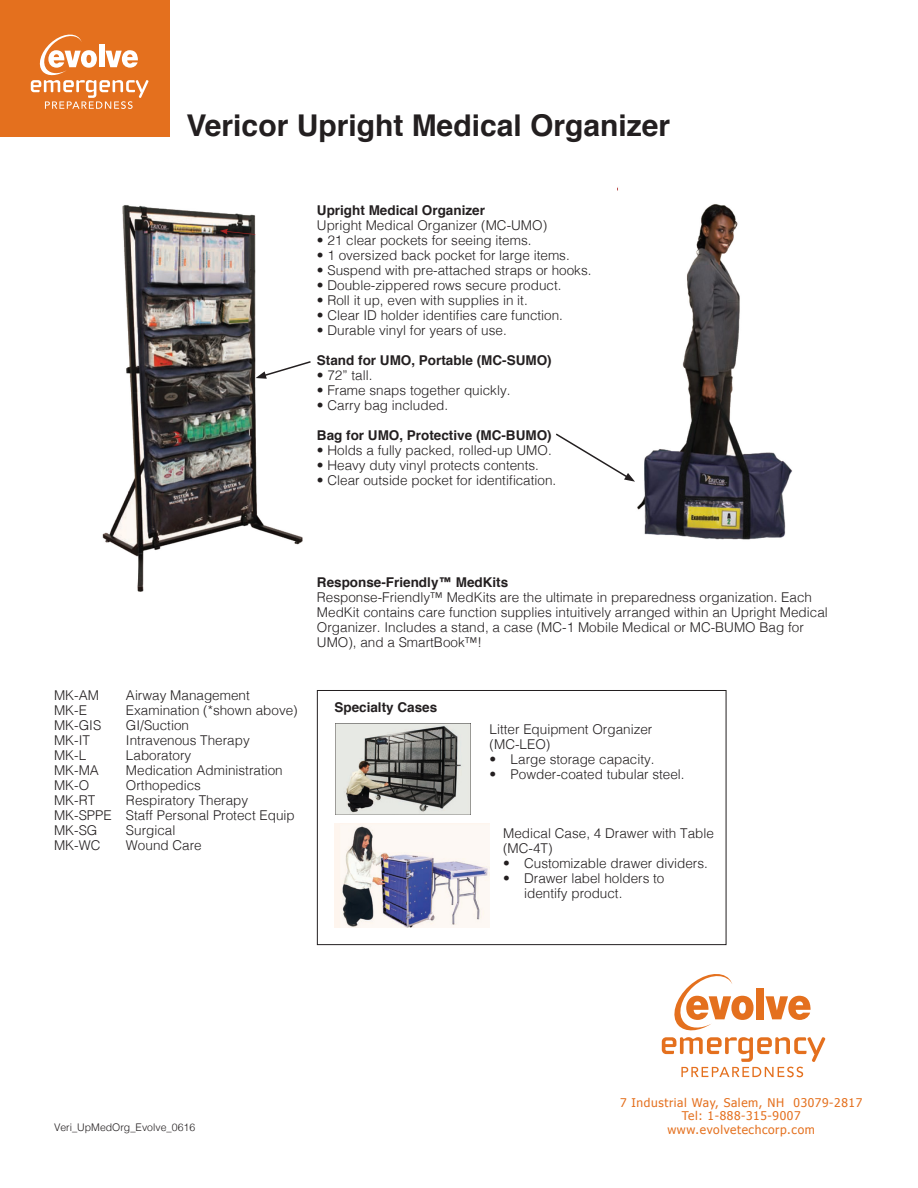
<style>
.page{position:relative;width:918px;height:1188px;background:#fff}
.page>*{position:absolute;margin:0;border:0;box-sizing:border-box;transform-origin:0 0}
.t1{font:700 30px "Helvetica";color:#231f20}
.t2{font:300 13.5px/15px "Helvetica";color:#231f20}
.t3{font:700 13.5px "Helvetica";color:#231f20}
.t4{font:12px "Tahoma";letter-spacing:.05em;color:#e4701e}
.t5{font:300 10.5px "Helvetica";color:#231f20}
</style>
<div class="page">
<img style="left:637px;top:204px;width:155px;height:336px">
<img style="left:102px;top:205px;width:201px;height:387px">
<img style="left:335px;top:724px;width:136px;height:90px">
<img style="left:334px;top:824px;width:155px;height:103px">
<div style="left:317px;top:690px;width:409px;height:255px;border:1px solid #231f20"></div>
<svg style="left:256px;top:360px;width:55px;height:19px"></svg>
<svg style="left:556px;top:433px;width:79px;height:49px"></svg>
<div style="left:0;top:0;width:170px;height:136px;background:#e4701e"></div>
<svg style="left:31px;top:34px;width:118px;height:75px"></svg>
<svg style="left:662px;top:974px;width:163px;height:103px"></svg>
<p class="t1" style="left:187px;top:102px;width:485px">Vericor Upright Medical Organizer</p>
<p class="t3" style="left:317px;top:199px;width:170px">Upright Medical Organizer</p>
<p class="t2" style="left:317px;top:217px;width:232px">Upright Medical Organizer (MC-UMO)</p>
<p class="t2" style="left:317px;top:232px;width:216px">• 21 clear pockets for seeing items.</p>
<p class="t2" style="left:317px;top:247px;width:254px">• 1 oversized back pocket for large items.</p>
<p class="t2" style="left:317px;top:262px;width:276px">• Suspend with pre-attached straps or hooks.</p>
<p class="t2" style="left:317px;top:277px;width:246px">• Double-zippered rows secure product.</p>
<p class="t2" style="left:317px;top:292px;width:212px">• Roll it up, even with supplies in it.</p>
<p class="t2" style="left:317px;top:307px;width:248px">• Clear ID holder identifies care function.</p>
<p class="t2" style="left:317px;top:322px;width:191px">• Durable vinyl for years of use.</p>
<p class="t3" style="left:317px;top:349px;width:236px">Stand for UMO, Portable (MC-SUMO)</p>
<p class="t2" style="left:317px;top:367px;width:57px">• 72” tall.</p>
<p class="t2" style="left:317px;top:382px;width:195px">• Frame snaps together quickly.</p>
<p class="t2" style="left:317px;top:397px;width:133px">• Carry bag included.</p>
<p class="t3" style="left:317px;top:424px;width:236px">Bag for UMO, Protective (MC-BUMO)</p>
<p class="t2" style="left:317px;top:442px;width:236px">• Holds a fully packed, rolled-up UMO.</p>
<p class="t2" style="left:317px;top:457px;width:224px">• Heavy duty vinyl protects contents.</p>
<p class="t2" style="left:317px;top:472px;width:241px">• Clear outside pocket for identification.</p>
<p class="t2" style="left:54px;top:687px;width:46px">MK-AM</p>
<p class="t2" style="left:126px;top:687px;width:125px">Airway Management</p>
<p class="t2" style="left:54px;top:702px;width:34px">MK-E</p>
<p class="t2" style="left:126px;top:702px;width:173px">Examination (*shown above)</p>
<p class="t2" style="left:54px;top:717px;width:49px">MK-GIS</p>
<p class="t2" style="left:126px;top:717px;width:65px">GI/Suction</p>
<p class="t2" style="left:54px;top:732px;width:38px">MK-IT</p>
<p class="t2" style="left:126px;top:732px;width:125px">Intravenous Therapy</p>
<p class="t2" style="left:54px;top:747px;width:34px">MK-L</p>
<p class="t2" style="left:126px;top:747px;width:67px">Laboratory</p>
<p class="t2" style="left:54px;top:762px;width:46px">MK-MA</p>
<p class="t2" style="left:126px;top:762px;width:158px">Medication Administration</p>
<p class="t2" style="left:54px;top:777px;width:37px">MK-O</p>
<p class="t2" style="left:126px;top:777px;width:77px">Orthopedics</p>
<p class="t2" style="left:54px;top:792px;width:43px">MK-RT</p>
<p class="t2" style="left:126px;top:792px;width:124px">Respiratory Therapy</p>
<p class="t2" style="left:54px;top:807px;width:242px">MK-SPPE Staff Personal Protect Equip</p>
<p class="t2" style="left:54px;top:822px;width:45px">MK-SG</p>
<p class="t2" style="left:126px;top:822px;width:51px">Surgical</p>
<p class="t2" style="left:54px;top:837px;width:48px">MK-WC</p>
<p class="t2" style="left:126px;top:837px;width:77px">Wound Care</p>
<p class="t3" style="left:317px;top:571px;width:193px">Response-Friendly™ MedKits</p>
<p class="t2" style="left:317px;top:589px;width:512px">Response-Friendly™ MedKits are the ultimate in preparedness organization. Each MedKit contains care function supplies intuitively arranged within an Upright Medical Organizer. Includes a stand, a case (MC-1 Mobile Medical or MC-BUMO Bag for UMO), and a SmartBook™!</p>
<p class="t3" style="left:334px;top:697px;width:104px">Specialty Cases</p>
<p class="t2" style="left:490px;top:720px;width:164px">Litter Equipment Organizer</p>
<p class="t2" style="left:490px;top:735px;width:62px">(MC-LEO)</p>
<p class="t2" style="left:490px;top:750px;width:167px">• Large storage capacity.</p>
<p class="t2" style="left:490px;top:765px;width:197px">• Powder-coated tubular steel.</p>
<p class="t2" style="left:503px;top:825px;width:212px">Medical Case, 4 Drawer with Table (MC-4T)</p>
<p class="t2" style="left:503px;top:855px;width:206px">• Customizable drawer dividers.</p>
<p class="t2" style="left:503px;top:870px;width:163px">• Drawer label holders to</p>
<p class="t2" style="left:524px;top:885px;width:100px">identify product.</p>
<p class="t4" style="left:620px;top:1095px;width:244px">7 Industrial Way, Salem, NH 03079-2817</p>
<p class="t4" style="left:682px;top:1108px;width:120px">Tel: 1-888-315-9007</p>
<p class="t5" style="left:54px;top:1119px;width:143px">Veri_UpMedOrg_Evolve_0616</p>
<p class="t4" style="left:667px;top:1122px;width:149px">www.evolvetechcorp.com</p>
</div>
